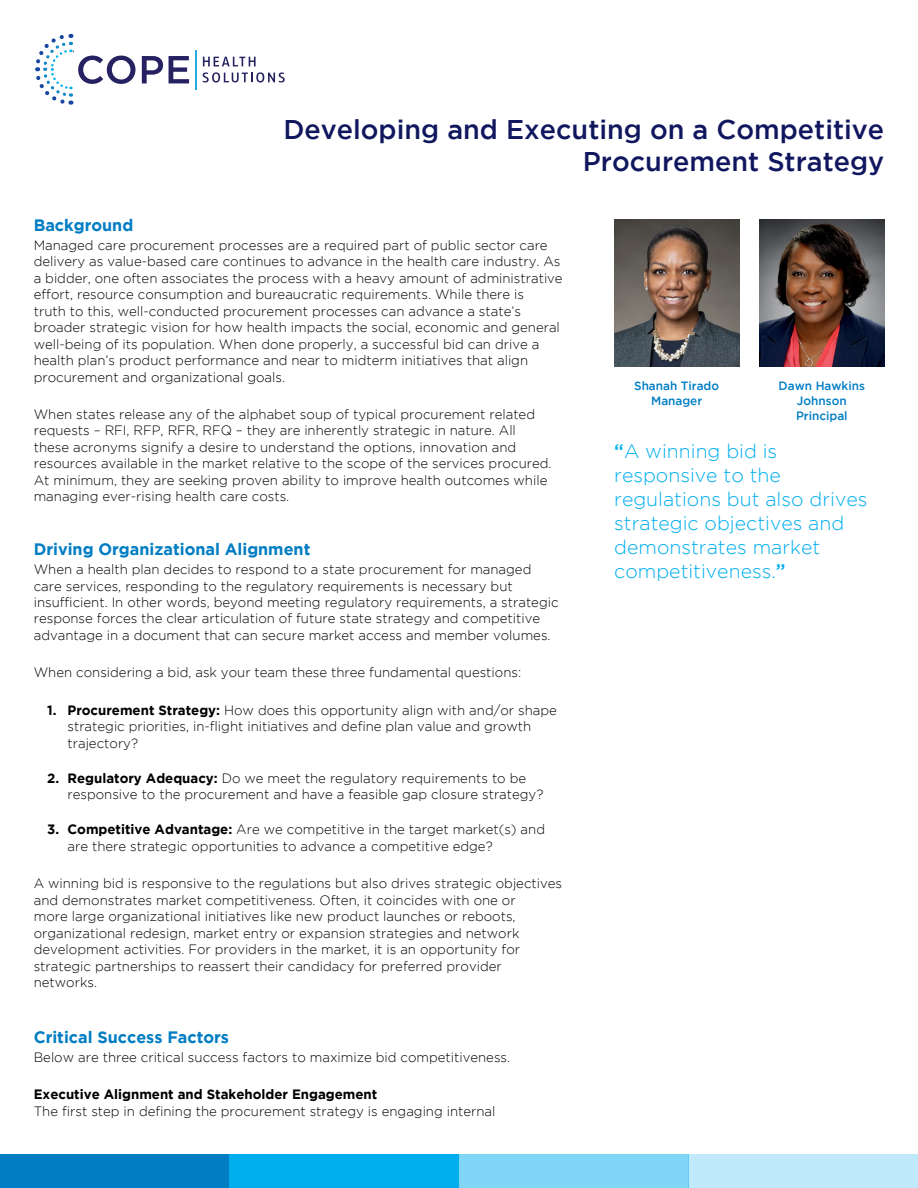
<style>
.page{position:relative;width:918px;height:1188px;background:#fff}
.page>*{position:absolute;margin:0;border:0;box-sizing:border-box;transform-origin:0 0}
.t1{font:500 27px/31.5px "Gotham";color:#11175e;text-align:right}
.t2{font:300 19.5px/24px "Gotham";color:#00aeef}
.t3{font:700 16.5px "Gotham";color:#007dc3}
.t4{font:300 13.5px/16.5px "Gotham";color:#000}
.t5{font:700 13.5px "Gotham";color:#000}
.t6{font:500 12px/15px "Gotham";color:#007dc3;text-align:center}
.s1{font-weight:700}
.s2{font-weight:500}
</style>
<div class="page">
<svg style="left:35px;top:33px;width:100px;height:72px"></svg>
<svg style="left:142px;top:56px;width:21px;height:27px"></svg>
<svg style="left:169px;top:56px;width:20px;height:27px"></svg>
<svg style="left:203px;top:57px;width:53px;height:9px"></svg>
<svg style="left:203px;top:72px;width:82px;height:11px"></svg>
<hr style="left:195px;top:51px;width:2px;height:39px;background:#27aae1">
<div style="left:0;top:1154px;width:230px;height:34px;background:#007dc3"></div>
<div style="left:459px;top:1154px;width:229px;height:34px;background:#80d6f7"></div>
<div style="left:230px;top:1154px;width:229px;height:34px;background:#00aeef"></div>
<div style="left:688px;top:1154px;width:230px;height:34px;background:#c0eafb"></div>
<img style="left:614px;top:219px;width:125px;height:147px">
<img style="left:759px;top:219px;width:125px;height:147px">
<h1 class="t1" style="left:283px;top:113px;width:602px">Developing and Executing on a Competitive<br>Procurement Strategy</h1>
<p class="t3" style="left:34px;top:216px;width:101px">Background</p>
<p class="t4" style="left:34px;top:237px;width:530px">Managed care procurement processes are a required part of public sector care delivery as value-based care continues to advance in the health care industry. As a bidder, one often associates the process with a heavy amount of administrative effort, resource consumption and bureaucratic requirements. While there is<br>truth to this, well-conducted procurement processes can advance a state’s broader strategic vision for how health impacts the social, economic and general well-being of its population. When done properly, a successful bid can drive a health plan’s product performance and near to midterm initiatives that align procurement and organizational goals.</p>
<p class="t4" style="left:34px;top:406px;width:519px">When states release any of the alphabet soup of typical procurement related requests – RFI, RFP, RFR, RFQ – they are inherently strategic in nature. All these acronyms signify a desire to understand the options, innovation and resources available in the market relative to the scope of the services procured.<br>At minimum, they are seeking proven ability to improve health outcomes while managing ever-rising health care costs.</p>
<p class="t3" style="left:34px;top:540px;width:278px">Driving Organizational Alignment</p>
<p class="t4" style="left:34px;top:561px;width:526px">When a health plan decides to respond to a state procurement for managed care services, responding to the regulatory requirements is necessary but insufficient. In other words, beyond meeting regulatory requirements, a strategic response forces the clear articulation of future state strategy and competitive advantage in a document that can secure market access and member volumes.</p>
<p class="t4" style="left:34px;top:664px;width:489px">When considering a bid, ask your team these three fundamental questions:</p>
<p class="t4" style="left:67px;top:701px;width:491px;text-indent:-20px"><span class="s1">1. Procurement Strategy:</span> How does this opportunity align with and/or shape strategic priorities, in-flight initiatives and define plan value and growth trajectory?</p>
<p class="t4" style="left:68px;top:770px;width:477px;text-indent:-20px"><span class="s1">2. Regulatory Adequacy:</span> Do we meet the regulatory requirements to be responsive to the procurement and have a feasible gap closure strategy?</p>
<p class="t4" style="left:68px;top:821px;width:479px;text-indent:-20px"><span class="s1">3. Competitive Advantage:</span> Are we competitive in the target market(s) and are there strategic opportunities to advance a competitive edge?</p>
<p class="t4" style="left:34px;top:875px;width:530px">A winning bid is responsive to the regulations but also drives strategic objectives and demonstrates market competitiveness. Often, it coincides with one or<br>more large organizational initiatives like new product launches or reboots, organizational redesign, market entry or expansion strategies and network development activities. For providers in the market, it is an opportunity for strategic partnerships to reassert their candidacy for preferred provider networks.</p>
<p class="t3" style="left:34px;top:1028px;width:197px">Critical Success Factors</p>
<p class="t4" style="left:34px;top:1049px;width:478px">Below are three critical success factors to maximize bid competitiveness.</p>
<p class="t5" style="left:34px;top:1087px;width:345px">Executive Alignment and Stakeholder Engagement</p>
<p class="t4" style="left:34px;top:1103px;width:463px">The first step in defining the procurement strategy is engaging internal</p>
<p class="t6" style="left:634px;top:378px;width:87px">Shanah Tirado<br>Manager</p>
<h2 class="t2" style="left:614px;top:439px;width:255px"><span class="s2">“</span>A winning bid is responsive to the regulations but also drives strategic objectives and demonstrates market competitiveness.<span class="s2">”</span></h2>
<p class="t6" style="left:779px;top:378px;width:88px">Dawn Hawkins<br>Johnson<br>Principal</p>
</div>
